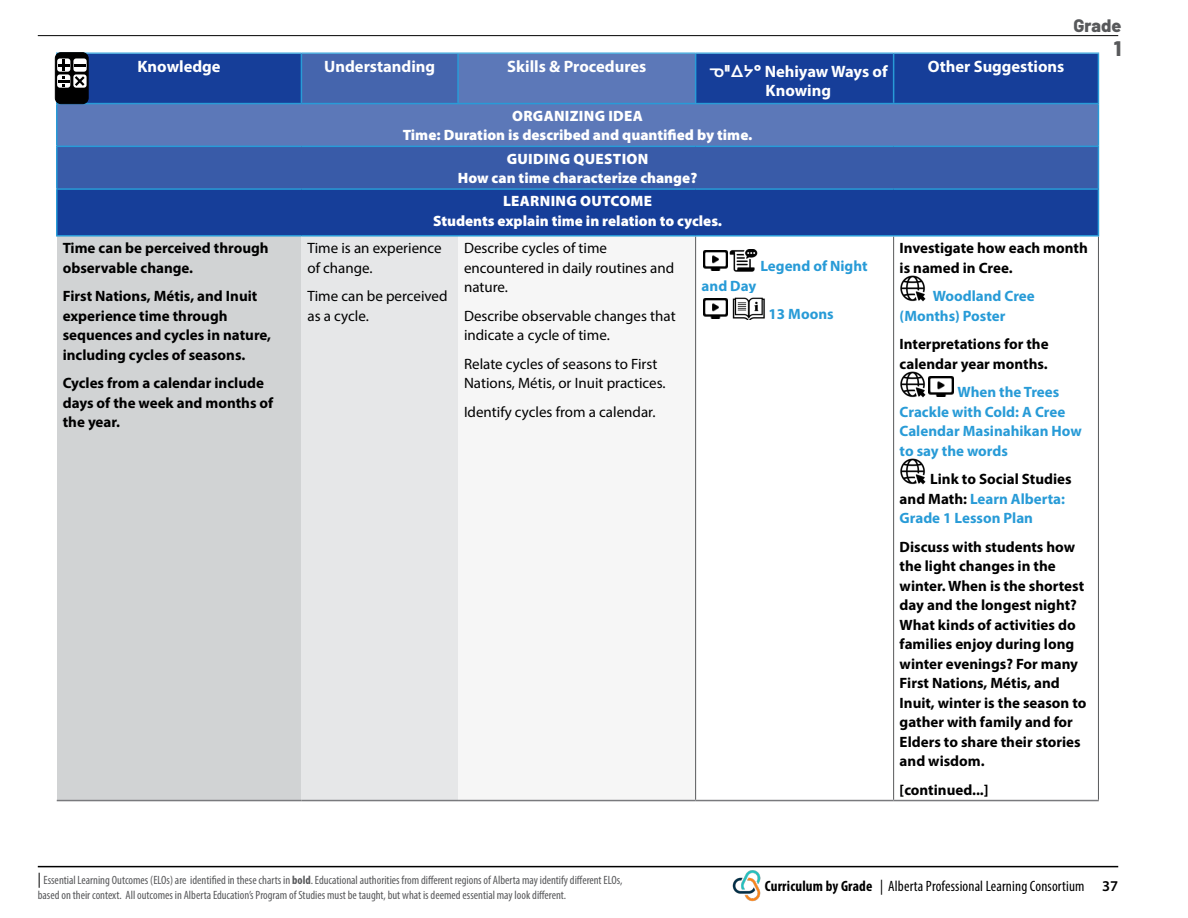
<style>
.page{position:relative;width:1188px;height:918px;background:#fff}
.page>*{position:absolute;margin:0;border:0;box-sizing:border-box;transform-origin:0 0}
.t1{font:800 21px "Barlow";color:#58595b}
.t2{font:800 18px "Barlow";color:#58595b}
.t3{font:700 16.5px/19.5px "Myriad Pro";color:#fff;text-align:center}
.t4{font:700 15px/19.5px "Myriad Pro";color:#000}
.t5{font:15px/19.5px "Myriad Pro";color:#000}
.t6{font:700 15px/19.5px "Myriad Pro";color:#289bd7}
.t7{font:900 15px/19.5px "Myriad Pro";color:#fff;text-align:center}
.t8{font:condensed 15px "Myriad Pro";letter-spacing:.01em;color:#000}
.t9{font:condensed 12px/15px "Myriad Pro";color:#58595b}
.s1{font-family:"BC Sans"}
.s2{color:#000}
.s3{font-size:15px;color:#000}
.s4{font-weight:700}
.s5{font-weight:600;font-stretch:normal}
</style>
<div class="page">
<hr style="left:38px;top:866px;width:1080px;height:1px;background:#000">
<hr style="left:38px;top:35px;width:1080px;height:1px;background:#000">
<img style="left:728px;top:867px;width:38px;height:35px">
<svg style="left:58px;top:54px;width:1040px;height:92px;background:#4264ad"></svg>
<div style="left:57px;top:146px;width:1041px;height:43px;background:#395ba8"></div>
<div style="left:57px;top:189px;width:1041px;height:47px;background:#163e99"></div>
<div style="left:57px;top:236px;width:244px;height:565px;background:#d1d3d4"></div>
<div style="left:301px;top:236px;width:157px;height:565px;background:#e6e7e8"></div>
<div style="left:458px;top:236px;width:238px;height:565px;background:#f6f6f6"></div>
<svg style="left:696px;top:237px;width:402px;height:563px"></svg>
<hr style="left:56px;top:146px;width:245px;height:1px;background:#289bd7">
<hr style="left:301px;top:146px;width:157px;height:1px;background:#289bd7">
<hr style="left:458px;top:146px;width:238px;height:1px;background:#289bd7">
<hr style="left:696px;top:146px;width:198px;height:1px;background:#289bd7">
<hr style="left:894px;top:146px;width:205px;height:1px;background:#289bd7">
<hr style="left:56px;top:52px;width:245px;height:2px;background:#53afdf">
<hr style="left:301px;top:52px;width:157px;height:2px;background:#53afdf">
<hr style="left:458px;top:52px;width:238px;height:2px;background:#53afdf">
<hr style="left:56px;top:54px;width:2px;height:49px;background:#289bd7">
<hr style="left:301px;top:54px;width:1px;height:49px;background:#289bd7">
<hr style="left:457px;top:54px;width:2px;height:49px;background:#289bd7">
<hr style="left:56px;top:103px;width:245px;height:1px;background:#289bd7">
<hr style="left:301px;top:103px;width:157px;height:1px;background:#289bd7">
<hr style="left:458px;top:103px;width:238px;height:1px;background:#289bd7">
<hr style="left:56px;top:104px;width:2px;height:42px;background:#289bd7">
<hr style="left:1098px;top:104px;width:1px;height:42px;background:#289bd7">
<hr style="left:56px;top:147px;width:2px;height:41px;background:#289bd7">
<hr style="left:1098px;top:147px;width:1px;height:41px;background:#289bd7">
<hr style="left:695px;top:237px;width:1px;height:563px;background:#58595b">
<hr style="left:1098px;top:237px;width:1px;height:563px;background:#58595b">
<hr style="left:696px;top:52px;width:198px;height:2px;background:#53afdf">
<hr style="left:894px;top:52px;width:205px;height:2px;background:#53afdf">
<hr style="left:695px;top:54px;width:1px;height:49px;background:#289bd7">
<hr style="left:1098px;top:54px;width:1px;height:49px;background:#289bd7">
<hr style="left:696px;top:103px;width:198px;height:1px;background:#289bd7">
<hr style="left:894px;top:103px;width:205px;height:1px;background:#289bd7">
<hr style="left:893px;top:237px;width:1px;height:563px;background:#58595b">
<hr style="left:893px;top:54px;width:1px;height:49px;background:#289bd7">
<hr style="left:57px;top:800px;width:244px;height:1px;background:#797a7d">
<hr style="left:301px;top:800px;width:157px;height:1px;background:#797a7d">
<hr style="left:458px;top:800px;width:238px;height:1px;background:#797a7d">
<hr style="left:696px;top:800px;width:198px;height:1px;background:#797a7d">
<hr style="left:894px;top:800px;width:205px;height:1px;background:#797a7d">
<hr style="left:56px;top:188px;width:245px;height:2px;background:#289bd7">
<hr style="left:56px;top:190px;width:2px;height:45px;background:#289bd7">
<hr style="left:301px;top:188px;width:157px;height:2px;background:#289bd7">
<hr style="left:458px;top:188px;width:238px;height:2px;background:#289bd7">
<hr style="left:696px;top:188px;width:198px;height:2px;background:#289bd7">
<hr style="left:894px;top:188px;width:205px;height:2px;background:#289bd7">
<hr style="left:1098px;top:190px;width:1px;height:45px;background:#289bd7">
<hr style="left:56px;top:235px;width:245px;height:2px;background:#289bd7">
<hr style="left:301px;top:235px;width:157px;height:2px;background:#289bd7">
<hr style="left:458px;top:235px;width:238px;height:2px;background:#289bd7">
<hr style="left:696px;top:235px;width:198px;height:2px;background:#289bd7">
<hr style="left:894px;top:235px;width:205px;height:2px;background:#289bd7">
<img style="left:703px;top:250px;width:25px;height:21px">
<img style="left:730px;top:249px;width:27px;height:22px">
<img style="left:703px;top:298px;width:25px;height:21px">
<img style="left:730px;top:294px;width:36px;height:25px">
<img style="left:900px;top:276px;width:27px;height:25px">
<img style="left:900px;top:372px;width:27px;height:25px">
<img style="left:929px;top:376px;width:24px;height:20px">
<img style="left:900px;top:459px;width:27px;height:25px">
<div style="left:55px;top:53px;width:33px;height:51px;background:#000;border-radius:6px"></div>
<div style="left:55px;top:52px;width:33px;height:52px;border:1px solid #000;border-radius:6px"></div>
<svg style="left:57px;top:58px;width:13px;height:14px"></svg>
<svg style="left:73px;top:58px;width:14px;height:14px"></svg>
<svg style="left:57px;top:74px;width:13px;height:14px"></svg>
<svg style="left:73px;top:74px;width:14px;height:14px"></svg>
<svg style="left:58px;top:59px;width:28px;height:27px"></svg>
<p class="t2" style="left:1073px;top:12px;width:49px">Grade</p>
<h1 class="t1" style="left:1114px;top:33px;width:9px">1</h1>
<p class="t3" style="left:138px;top:56px;width:85px">Knowledge</p>
<p class="t3" style="left:324px;top:56px;width:113px">Understanding</p>
<p class="t3" style="left:507px;top:56px;width:141px">Skills &amp; Procedures</p>
<p class="t3" style="left:709px;top:61px;width:180px"><span class="s1">ᓀᐦᐃᔭᐤ</span> Nehiyaw Ways of<br>Knowing</p>
<p class="t3" style="left:928px;top:56px;width:138px">Other Suggestions</p>
<p class="t7" style="left:403px;top:105px;width:351px">ORGANIZING IDEA<br>Time: Duration is described and quantified by time.</p>
<p class="t7" style="left:458px;top:148px;width:241px">GUIDING QUESTION<br>How can time characterize change?</p>
<p class="t7" style="left:433px;top:191px;width:291px">LEARNING OUTCOME<br>Students explain time in relation to cycles.</p>
<p class="t4" style="left:63px;top:238px;width:207px">Time can be perceived through observable change.</p>
<p class="t4" style="left:63px;top:286px;width:210px">First Nations, Métis, and Inuit experience time through sequences and cycles in nature, including cycles of seasons.</p>
<p class="t4" style="left:63px;top:373px;width:212px">Cycles from a calendar include days of the week and months of the year.</p>
<p class="t5" style="left:464px;top:238px;width:212px">Describe cycles of time encountered in daily routines and nature.</p>
<p class="t5" style="left:464px;top:306px;width:213px">Describe observable changes that indicate a cycle of time.</p>
<p class="t5" style="left:464px;top:354px;width:203px">Relate cycles of seasons to First<br>Nations, Métis, or Inuit practices.</p>
<p class="t5" style="left:464px;top:402px;width:193px">Identify cycles from a calendar.</p>
<p class="t4" style="left:900px;top:238px;width:190px">Investigate how each month is named in Cree.</p>
<p class="t6" style="left:900px;top:286px;width:137px;text-indent:33px">Woodland Cree (Months) Poster</p>
<p class="t4" style="left:900px;top:334px;width:151px">Interpretations for the calendar year months.</p>
<p class="t6" style="left:900px;top:382px;width:184px;text-indent:58px">When the Trees<br>Crackle with Cold: A Cree<br>Calendar Masinahikan How to say the words</p>
<p class="t6" style="left:900px;top:469px;width:174px;text-indent:31px"><span class="s2">Link to Social Studies and Math:</span> Learn Alberta:<br>Grade 1 Lesson Plan</p>
<p class="t4" style="left:900px;top:536px;width:188px">Discuss with students how the light changes in the winter. When is the shortest day and the longest night?<br>What kinds of activities do families enjoy during long winter evenings? For many<br>First Nations, Métis, and<br>Inuit, winter is the season to gather with family and for<br>Elders to share their stories and wisdom.</p>
<p class="t4" style="left:900px;top:779px;width:90px">[continued...]</p>
<p class="t5" style="left:307px;top:238px;width:136px">Time is an experience of change.</p>
<p class="t5" style="left:307px;top:286px;width:142px">Time can be perceived as a cycle.</p>
<p class="t6" style="left:760px;top:256px;width:109px">Legend of Night</p>
<p class="t6" style="left:702px;top:275px;width:56px">and Day</p>
<p class="t6" style="left:769px;top:304px;width:67px">13 Moons</p>
<p class="t9" style="left:38px;top:872px;width:586px"><span class="s3">|</span> Essential Learning Outcomes (ELOs) are identified in these charts in <span class="s4">bold</span>. Educational authorities from different regions of Alberta may identify different ELOs, based on their context. All outcomes in Alberta Education’s Program of Studies must be taught, but what is deemed essential may look different.</p>
<p class="t8" style="left:765px;top:877px;width:355px"><span class="s4">Curriculum by Grade</span> | Alberta Professional Learning Consortium <span class="s5">37</span></p>
</div>
